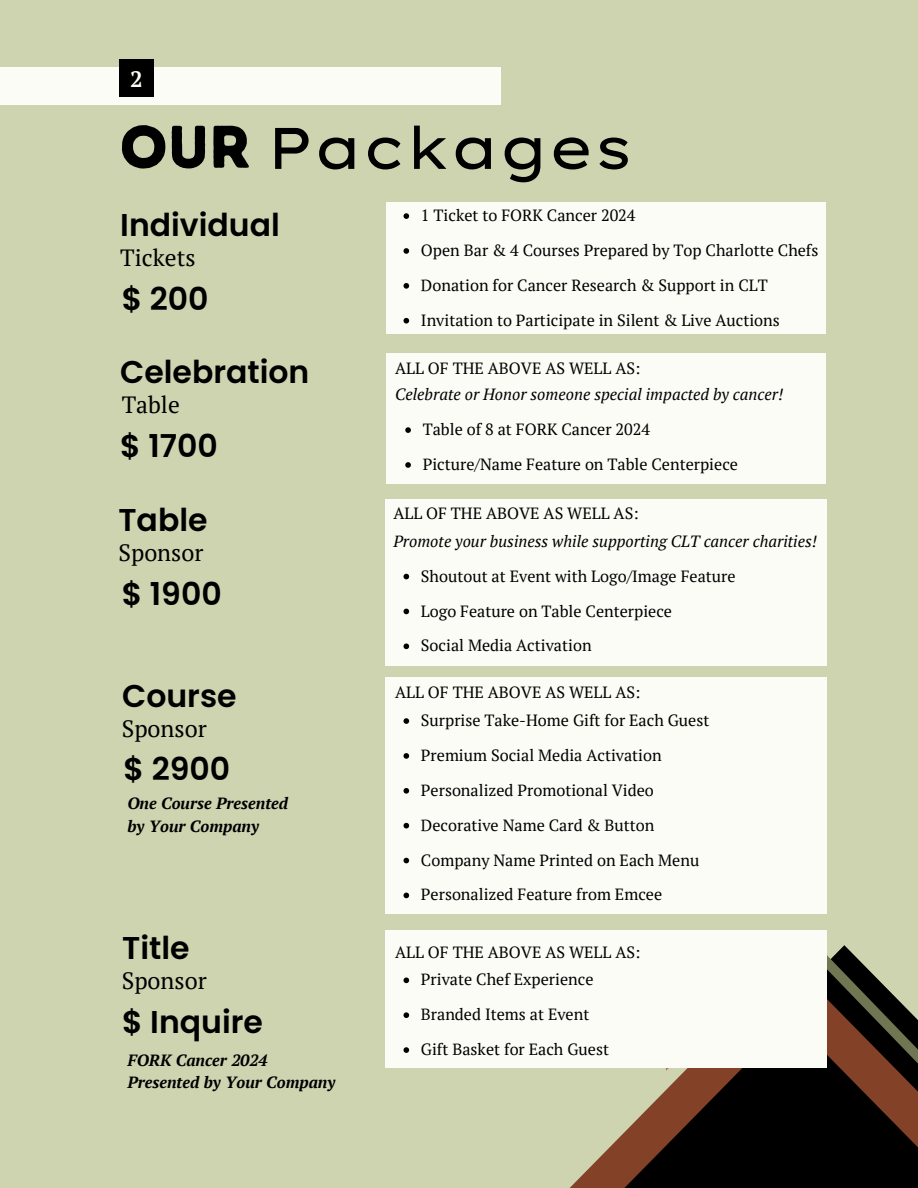
<style>
.page{position:relative;width:918px;height:1188px;background:#cfd4b0}
.page>*{position:absolute;margin:0;border:0;box-sizing:border-box;transform-origin:0 0}
.t1{font:58.5px "Lexend Giga";color:#000}
.t2{font:600 31.5px "Poppins";color:#000}
.t3{font:23.4px "PT Serif";color:#000}
.t4{font:700 22.2px "PT Serif";color:#fcfcf6}
.t5{font:16.2px "PT Serif";color:#000}
.t6{font:italic 16.2px "PT Serif";color:#000}
.t7{font:italic 700 16.2px/22.5px "PT Serif";color:#000}
.s1{font-family:"Intro Rust Base";font-size:60px}
</style>
<div class="page">
<svg style="left:826px;top:930px;width:36px;height:33px"></svg>
<svg style="left:570px;top:963px;width:348px;height:225px;fill:#000"></svg>
<div style="left:385px;top:677px;width:441px;height:237px;background:#fcfcf6"></div>
<svg style="left:404px;top:718px;width:5px;height:6px"></svg>
<svg style="left:404px;top:753px;width:5px;height:6px"></svg>
<svg style="left:404px;top:788px;width:5px;height:6px"></svg>
<svg style="left:404px;top:823px;width:5px;height:5px"></svg>
<svg style="left:404px;top:858px;width:5px;height:5px"></svg>
<svg style="left:404px;top:893px;width:5px;height:5px"></svg>
<div style="left:385px;top:930px;width:441px;height:138px;background:#fcfcf6"></div>
<svg style="left:404px;top:978px;width:5px;height:5px"></svg>
<svg style="left:404px;top:1012px;width:5px;height:6px"></svg>
<svg style="left:404px;top:1047px;width:5px;height:6px"></svg>
<div style="left:387px;top:202px;width:439px;height:131px;background:#fcfcf6"></div>
<svg style="left:404px;top:213px;width:5px;height:6px"></svg>
<svg style="left:404px;top:248px;width:5px;height:6px"></svg>
<svg style="left:404px;top:283px;width:5px;height:6px"></svg>
<svg style="left:404px;top:318px;width:5px;height:6px"></svg>
<div style="left:387px;top:354px;width:439px;height:130px;background:#fcfcf6"></div>
<svg style="left:405px;top:427px;width:6px;height:6px"></svg>
<svg style="left:405px;top:462px;width:6px;height:6px"></svg>
<div style="left:385px;top:499px;width:441px;height:167px;background:#fcfcf6"></div>
<svg style="left:404px;top:574px;width:5px;height:5px"></svg>
<svg style="left:404px;top:609px;width:5px;height:5px"></svg>
<svg style="left:404px;top:644px;width:5px;height:5px"></svg>
<div style="left:0;top:67px;width:501px;height:38px;background:#fcfcf6"></div>
<div style="left:120px;top:59px;width:34px;height:38px;background:#000"></div>
<p class="t4" style="left:130px;top:64px;width:14px">2</p>
<p class="t1" style="left:120px;top:110px;width:515px"><span class="s1">Our</span> Packages</p>
<p class="t2" style="left:120px;top:203px;width:161px">Individual</p>
<p class="t3" style="left:120px;top:242px;width:77px">Tickets</p>
<p class="t2" style="left:122px;top:277px;width:88px">$ 200</p>
<p class="t2" style="left:120px;top:350px;width:191px">Celebration</p>
<h2 class="t5" style="left:421px;top:204px;width:216px">1 Ticket to FORK Cancer 2024</h2>
<h3 class="t5" style="left:421px;top:239px;width:399px">Open Bar &amp; 4 Courses Prepared by Top Charlotte Chefs</h3>
<h2 class="t5" style="left:421px;top:274px;width:348px">Donation for Cancer Research &amp; Support in CLT</h2>
<h5 class="t5" style="left:421px;top:309px;width:360px">Invitation to Participate in Silent &amp; Live Auctions</h5>
<p class="t5" style="left:395px;top:357px;width:247px">ALL OF THE ABOVE AS WELL AS:</p>
<p class="t3" style="left:122px;top:389px;width:60px">Table</p>
<p class="t6" style="left:395px;top:383px;width:390px">Celebrate or Honor someone special impacted by cancer!</p>
<p class="t5" style="left:423px;top:418px;width:229px">Table of 8 at FORK Cancer 2024</p>
<p class="t5" style="left:423px;top:453px;width:317px">Picture/Name Feature on Table Centerpiece</p>
<p class="t2" style="left:120px;top:424px;width:99px">$ 1700</p>
<p class="t2" style="left:118px;top:498px;width:91px">Table</p>
<h1 class="t3" style="left:118px;top:537px;width:86px">Sponsor</h1>
<h1 class="t2" style="left:122px;top:572px;width:101px">$ 1900</h1>
<h2 class="t2" style="left:122px;top:674px;width:116px">Course</h2>
<p class="t5" style="left:393px;top:503px;width:247px">ALL OF THE ABOVE AS WELL AS:</p>
<h2 class="t6" style="left:393px;top:530px;width:425px">Promote your business while supporting CLT cancer charities!</h2>
<h3 class="t5" style="left:421px;top:565px;width:316px">Shoutout at Event with Logo/Image Feature</h3>
<h2 class="t5" style="left:421px;top:600px;width:253px">Logo Feature on Table Centerpiece</h2>
<h5 class="t5" style="left:421px;top:635px;width:172px">Social Media Activation</h5>
<h2 class="t5" style="left:395px;top:681px;width:247px">ALL OF THE ABOVE AS WELL AS:</h2>
<h2 class="t3" style="left:122px;top:712px;width:86px">Sponsor</h2>
<p class="t5" style="left:421px;top:709px;width:290px">Surprise Take-Home Gift for Each Guest</p>
<p class="t5" style="left:421px;top:744px;width:242px">Premium Social Media Activation</p>
<p class="t5" style="left:421px;top:779px;width:234px">Personalized Promotional Video</p>
<p class="t5" style="left:421px;top:814px;width:235px">Decorative Name Card &amp; Button</p>
<h2 class="t5" style="left:421px;top:849px;width:280px">Company Name Printed on Each Menu</h2>
<h3 class="t5" style="left:421px;top:884px;width:243px">Personalized Feature from Emcee</h3>
<h3 class="t2" style="left:124px;top:747px;width:108px">$ 2900</h3>
<p class="t7" style="left:127px;top:792px;width:162px">One Course Presented by Your Company</p>
<p class="t2" style="left:122px;top:926px;width:69px">Title</p>
<h2 class="t5" style="left:395px;top:941px;width:247px">ALL OF THE ABOVE AS WELL AS:</h2>
<p class="t3" style="left:122px;top:965px;width:86px">Sponsor</p>
<p class="t5" style="left:421px;top:969px;width:174px">Private Chef Experience</p>
<h2 class="t5" style="left:421px;top:1003px;width:170px">Branded Items at Event</h2>
<h3 class="t5" style="left:421px;top:1038px;width:190px">Gift Basket for Each Guest</h3>
<p class="t2" style="left:122px;top:1000px;width:142px">$ Inquire</p>
<p class="t7" style="left:127px;top:1048px;width:209px">FORK Cancer 2024<br>Presented by Your Company</p>
</div>
